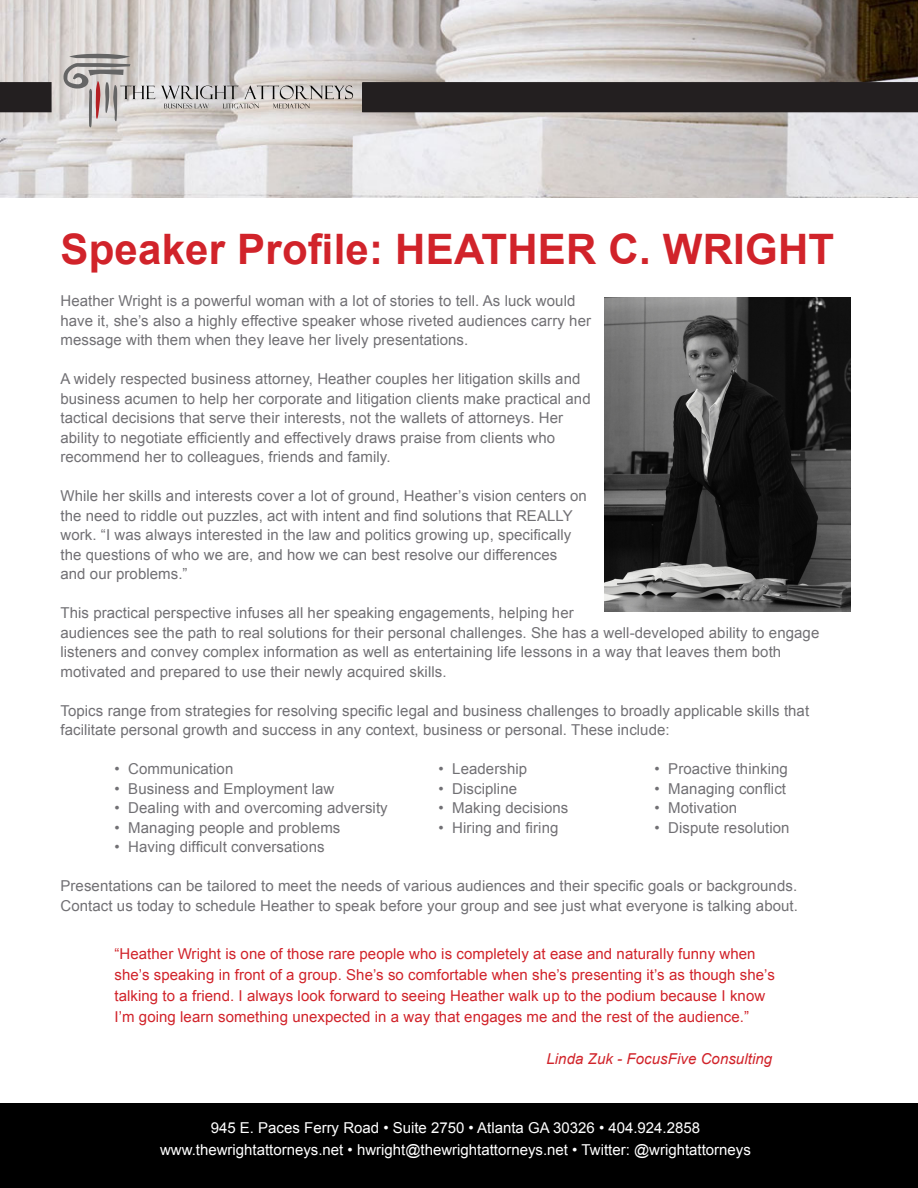
<style>
.page{position:relative;width:918px;height:1188px;background:#fff}
.page>*{position:absolute;margin:0;border:0;box-sizing:border-box;transform-origin:0 0}
.t1{font:700 42px "Arial";letter-spacing:.005em;color:#d1232a}
.t2{font:15px/19.5px "Arial";letter-spacing:.005em;color:#717074}
.t3{font:15px/21px "Arial";letter-spacing:.005em;color:#d1232a}
.t4{font:15px/22.5px "Arial";color:#fff;text-align:center}
.t5{font:italic 15px "Arial";letter-spacing:.005em;color:#d1232a}
</style>
<div class="page">
<img style="left:0;top:0;width:918px;height:198px">
<div style="left:0;top:1104px;width:918px;height:84px;background:#000"></div>
<img style="left:604px;top:297px;width:246px;height:314px">
<div style="left:362px;top:82px;width:556px;height:30px;background:#231f20"></div>
<svg style="left:63px;top:54px;width:92px;height:73px;background:#c3bebc"></svg>
<svg style="left:161px;top:85px;width:192px;height:23px;background:#bbb7b5"></svg>
<div style="left:0;top:82px;width:52px;height:30px;background:#231f20"></div>
<h1 class="t1" style="left:60px;top:221px;width:775px">Speaker Profile: HEATHER C. WRIGHT</h1>
<p class="t2" style="left:60px;top:291px;width:532px">Heather Wright is a powerful woman with a lot of stories to tell. As luck would have it, she’s also a highly effective speaker whose riveted audiences carry her message with them when they leave her lively presentations.</p>
<p class="t2" style="left:60px;top:369px;width:532px">A widely respected business attorney, Heather couples her litigation skills and business acumen to help her corporate and litigation clients make practical and tactical decisions that serve their interests, not the wallets of attorneys. Her ability to negotiate efficiently and effectively draws praise from clients who recommend her to colleagues, friends and family.</p>
<p class="t2" style="left:60px;top:486px;width:528px">While her skills and interests cover a lot of ground, Heather’s vision centers on the need to riddle out puzzles, act with intent and find solutions that REALLY work. “I was always interested in the law and politics growing up, specifically the questions of who we are, and how we can best resolve our differences<br>and our problems.”</p>
<p class="t2" style="left:60px;top:603px;width:760px">This practical perspective infuses all her speaking engagements, helping her<br>audiences see the path to real solutions for their personal challenges. She has a well-developed ability to engage listeners and convey complex information as well as entertaining life lessons in a way that leaves them both motivated and prepared to use their newly acquired skills.</p>
<p class="t2" style="left:60px;top:701px;width:750px">Topics range from strategies for resolving specific legal and business challenges to broadly applicable skills that facilitate personal growth and success in any context, business or personal. These include:</p>
<p class="t2" style="left:114px;top:759px;width:120px">• Communication</p>
<p class="t2" style="left:438px;top:759px;width:90px">• Leadership</p>
<p class="t2" style="left:654px;top:759px;width:135px">• Proactive thinking</p>
<p class="t2" style="left:114px;top:779px;width:222px">• Business and Employment law</p>
<p class="t2" style="left:438px;top:779px;width:80px">• Discipline</p>
<p class="t2" style="left:654px;top:779px;width:133px">• Managing conflict</p>
<p class="t2" style="left:114px;top:798px;width:275px">• Dealing with and overcoming adversity</p>
<p class="t2" style="left:438px;top:798px;width:131px">• Making decisions</p>
<p class="t2" style="left:654px;top:798px;width:84px">• Motivation</p>
<p class="t2" style="left:114px;top:818px;width:227px">• Managing people and problems</p>
<p class="t2" style="left:438px;top:818px;width:121px">• Hiring and firing</p>
<p class="t2" style="left:654px;top:818px;width:137px">• Dispute resolution</p>
<p class="t2" style="left:114px;top:837px;width:212px">• Having difficult conversations</p>
<p class="t2" style="left:60px;top:876px;width:739px">Presentations can be tailored to meet the needs of various audiences and their specific goals or backgrounds.<br>Contact us today to schedule Heather to speak before your group and see just what everyone is talking about.</p>
<p class="t3" style="left:114px;top:943px;width:662px">“Heather Wright is one of those rare people who is completely at ease and naturally funny when she’s speaking in front of a group. She’s so comfortable when she’s presenting it’s as though she’s talking to a friend. I always look forward to seeing Heather walk up to the podium because I know I’m going learn something unexpected in a way that engages me and the rest of the audience.”</p>
<p class="t5" style="left:546px;top:1049px;width:227px">Linda Zuk - FocusFive Consulting</p>
<p class="t4" style="left:160px;top:1116px;width:592px">945 E. Paces Ferry Road • Suite 2750 • Atlanta GA 30326 • 404.924.2858 www.thewrightattorneys.net • hwright@thewrightattorneys.net • Twitter: @wrightattorneys</p>
</div>
